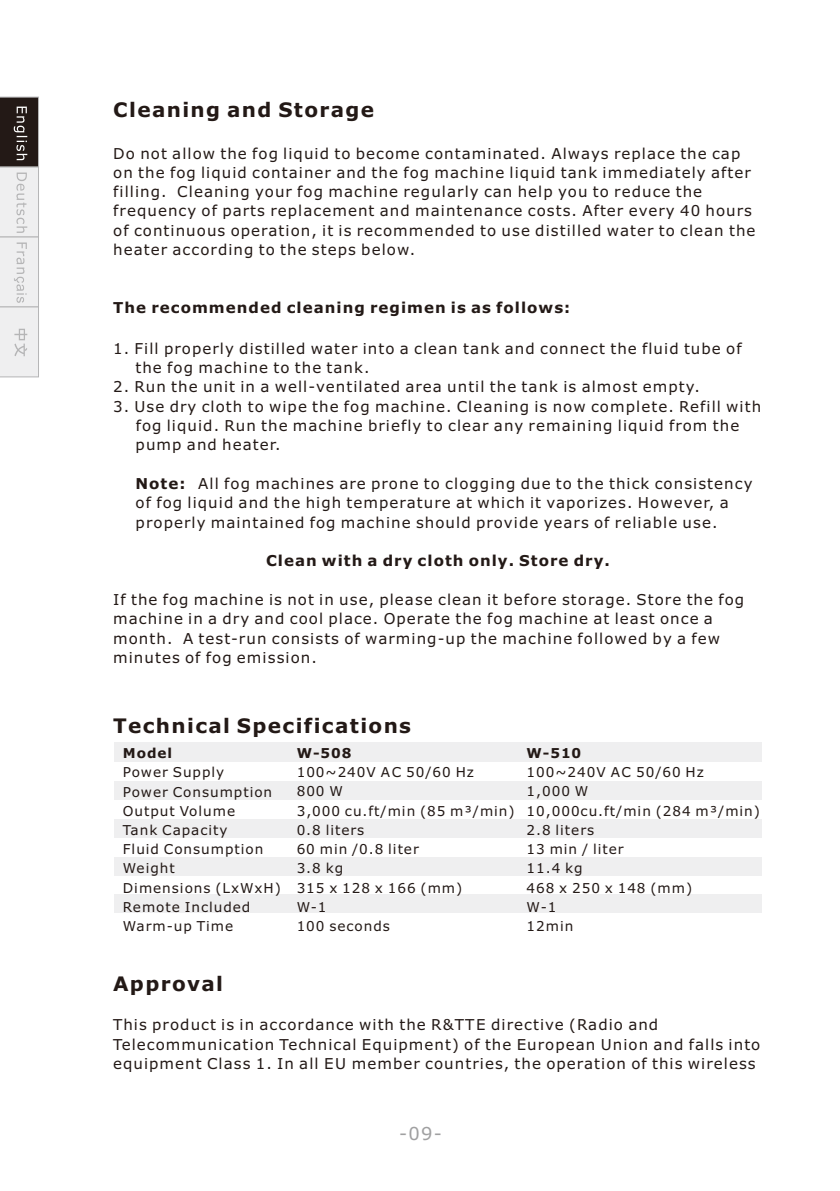
<style>
.page{position:relative;width:840px;height:1191px;background:#fff}
.page>*{position:absolute;margin:0;border:0;box-sizing:border-box;transform-origin:0 0}
.t1{font:700 20px "Verdana";letter-spacing:.07em;color:#231916}
.t2{font:17.8px "Verdana";color:#a0a0a1}
.t3{font:15px/19.4px "Verdana";letter-spacing:.07em;color:#231916}
.t4{font:700 15px "Verdana";letter-spacing:.07em;color:#231916}
.t5{font:13.6px/19.2px "Verdana";letter-spacing:.07em;color:#231916}
.t6{font:700 13.6px "Verdana";letter-spacing:.07em;color:#231916}
.s1{font-weight:700}
</style>
<div class="page">
<div style="left:114px;top:894px;width:647px;height:19px;background:#efeff0"></div>
<div style="left:114px;top:856px;width:647px;height:19px;background:#efeff0"></div>
<div style="left:114px;top:819px;width:647px;height:18px;background:#efeff0"></div>
<div style="left:114px;top:781px;width:647px;height:19px;background:#efeff0"></div>
<div style="left:114px;top:742px;width:647px;height:20px;background:#efeff0"></div>
<svg style="left:0;top:96px;width:39px;height:282px"></svg>
<h1 class="t1" style="left:113px;top:101px;width:262px">Cleaning and Storage</h1>
<p class="t3" style="left:113px;top:145px;width:643px">Do not allow the fog liquid to become contaminated. Always replace the cap on the fog liquid container and the fog machine liquid tank immediately after filling. Cleaning your fog machine regularly can help you to reduce the frequency of parts replacement and maintenance costs. After every 40 hours of continuous operation, it is recommended to use distilled water to clean the heater according to the steps below.</p>
<p class="t4" style="left:113px;top:302px;width:458px">The recommended cleaning regimen is as follows:</p>
<p class="t3" style="left:135px;top:340px;width:607px;text-indent:-22px">1. Fill properly distilled water into a clean tank and connect the fluid tube of the fog machine to the tank.</p>
<p class="t3" style="left:113px;top:378px;width:587px">2. Run the unit in a well-ventilated area until the tank is almost empty.</p>
<p class="t3" style="left:136px;top:398px;width:626px;text-indent:-22px">3. Use dry cloth to wipe the fog machine. Cleaning is now complete. Refill with fog liquid. Run the machine briefly to clear any remaining liquid from the pump and heater.</p>
<p class="t3" style="left:135px;top:475px;width:618px"><span class="s1">Note:</span> All fog machines are prone to clogging due to the thick consistency of fog liquid and the high temperature at which it vaporizes. However, a properly maintained fog machine should provide years of reliable use.</p>
<p class="t4" style="left:266px;top:555px;width:345px">Clean with a dry cloth only. Store dry.</p>
<p class="t3" style="left:113px;top:591px;width:632px">If the fog machine is not in use, please clean it before storage. Store the fog machine in a dry and cool place. Operate the fog machine at least once a month. A test-run consists of warming-up the machine followed by a few minutes of fog emission.</p>
<h1 class="t1" style="left:113px;top:717px;width:299px">Technical Specifications</h1>
<p class="t6" style="left:123px;top:748px;width:51px">Model</p>
<p class="t5" style="left:123px;top:764px;width:159px">Power Supply<br>Power Consumption<br>Output Volume<br>Tank Capacity<br>Fluid Consumption<br>Weight<br>Dimensions (LxWxH)<br>Remote Included<br>Warm-up Time</p>
<p class="t6" style="left:296px;top:747px;width:56px">W-508</p>
<p class="t5" style="left:296px;top:764px;width:219px">100~240V AC 50/60 Hz<br>800 W<br>3,000 cu.ft/min (85 m³/min)<br>0.8 liters<br>60 min /0.8 liter<br>3.8 kg<br>315 x 128 x 166 (mm)<br>W-1<br>100 seconds</p>
<p class="t6" style="left:526px;top:747px;width:56px">W-510</p>
<p class="t5" style="left:526px;top:764px;width:235px">100~240V AC 50/60 Hz<br>1,000 W<br>10,000cu.ft/min (284 m³/min)<br>2.8 liters<br>13 min / liter<br>11.4 kg<br>468 x 250 x 148 (mm)<br>W-1<br>12min</p>
<h1 class="t1" style="left:113px;top:975px;width:111px">Approval</h1>
<p class="t3" style="left:113px;top:1016px;width:648px">This product is in accordance with the R&amp;TTE directive (Radio and<br>Telecommunication Technical Equipment) of the European Union and falls into equipment Class 1. In all EU member countries, the operation of this wireless</p>
<p class="t2" style="left:399px;top:1126px;width:44px">-09-</p>
</div>
